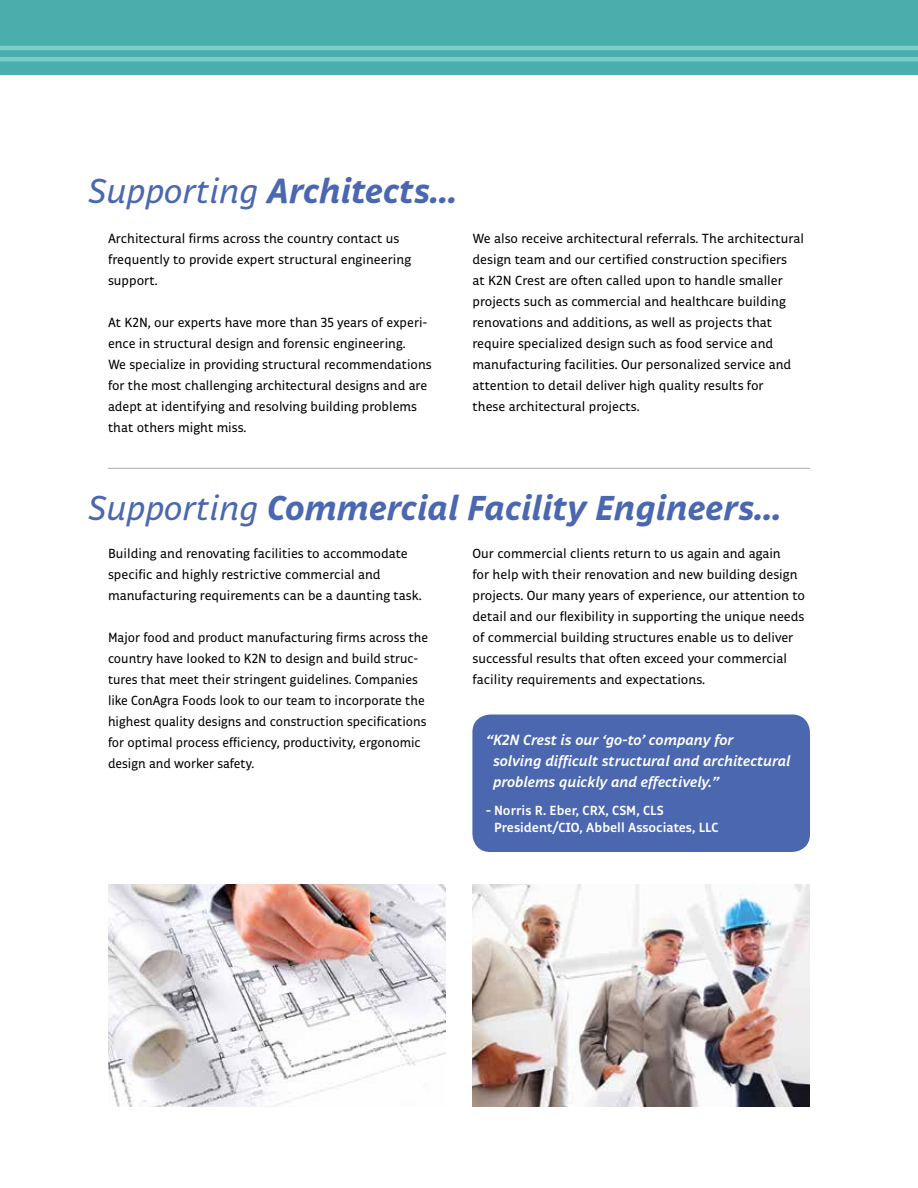
<style>
.page{position:relative;width:918px;height:1188px;background:#fff}
.page>*{position:absolute;margin:0;border:0;box-sizing:border-box;transform-origin:0 0}
.t1{font:italic 800 35.25px "Respublika FY";color:#4b67b0}
.t2{font:italic 700 15px/21px "Respublika FY";color:#fff}
.t3{font:13.5px/21px "Respublika FY";color:#000}
.t4{font:700 13.5px/16.5px "Respublika FY";color:#fff}
.s1{font-weight:400}
</style>
<div class="page">
<div style="left:472px;top:715px;width:338px;height:137px;background:#4b67b0;border-radius:18px"></div>
<div style="left:0;top:0;width:918px;height:74px;background:#4aafac"></div>
<hr style="left:0;top:46px;width:918px;height:4px;background:#7cccca">
<div style="left:0;top:57px;width:918px;height:5px;background:#7cccca"></div>
<img style="left:108px;top:884px;width:338px;height:223px">
<img style="left:472px;top:884px;width:338px;height:223px">
<hr style="left:108px;top:468px;width:702px;height:1px;background:#a7a9ac">
<h1 class="t1" style="left:88px;top:169px;width:371px"><span class="s1">Supporting</span> Architects…</h1>
<p class="t3" style="left:108px;top:228px;width:305px">Architectural firms across the country contact us frequently to provide expert structural engineering support.</p>
<p class="t3" style="left:108px;top:312px;width:325px">At K2N, our experts have more than 35 years of experi&shy;ence in structural design and forensic engineering.<br>We specialize in providing structural recommendations for the most challenging architectural designs and are adept at identifying and resolving building problems that others might miss.</p>
<p class="t3" style="left:472px;top:228px;width:333px">We also receive architectural referrals. The architectural design team and our certified construction specifiers<br>at K2N Crest are often called upon to handle smaller projects such as commercial and healthcare building renovations and additions, as well as projects that require specialized design such as food service and manufacturing facilities. Our personalized service and attention to detail deliver high quality results for<br>these architectural projects.</p>
<h1 class="t1" style="left:88px;top:486px;width:695px"><span class="s1">Supporting</span> Commercial Facility Engineers…</h1>
<p class="t3" style="left:108px;top:544px;width:315px">Building and renovating facilities to accommodate specific and highly restrictive commercial and manufacturing requirements can be a daunting task.</p>
<p class="t3" style="left:108px;top:627px;width:322px">Major food and product manufacturing firms across the country have looked to K2N to design and build struc&shy;tures that meet their stringent guidelines. Companies like ConAgra Foods look to our team to incorporate the highest quality designs and construction specifications for optimal process efficiency, productivity, ergonomic design and worker safety.</p>
<p class="t3" style="left:472px;top:543px;width:334px">Our commercial clients return to us again and again<br>for help with their renovation and new building design projects. Our many years of experience, our attention to detail and our flexibility in supporting the unique needs of commercial building structures enable us to deliver successful results that often exceed your commercial facility requirements and expectations.</p>
<p class="t2" style="left:493px;top:730px;width:299px;text-indent:-7px">“K2N Crest is our ‘go-to’ company for<br>solving difficult structural and architectural problems quickly and effectively.”</p>
<p class="t4" style="left:494px;top:803px;width:226px;text-indent:-8px">– Norris R. Eber, CRX, CSM, CLS<br>President/CIO, Abbell Associates, LLC</p>
</div>
